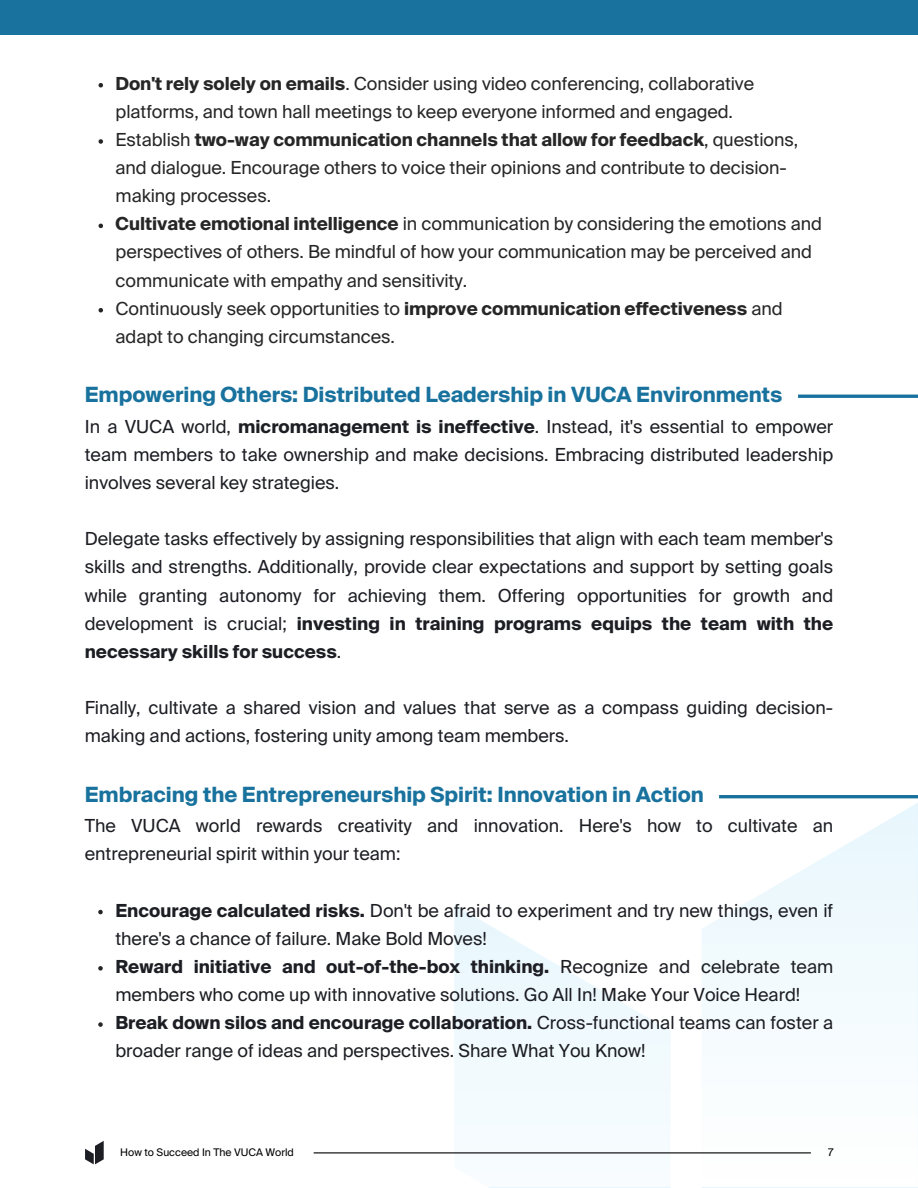
<style>
.page{position:relative;width:918px;height:1188px;background:#fff}
.page>*{position:absolute;margin:0;border:0;box-sizing:border-box;transform-origin:0 0}
.t1{font:700 21px "Suisse Intl";color:#18729d}
.t2{font:18px/28.2px "Suisse Intl";color:#1d1e24}
.t3{font:18px/28.2px "Suisse Intl";letter-spacing:-.005em;color:#262627}
.t4{font:10.5px "Suisse Intl";color:#000}
.s1{font-weight:700}
</style>
<div class="page">
<svg style="left:454px;top:905px;width:217px;height:283px;fill:#f3fbfe"></svg>
<svg style="left:702px;top:803px;width:216px;height:385px"></svg>
<div style="left:0;top:0;width:918px;height:35px;background:#18729d"></div>
<svg style="left:98px;top:910px;width:5px;height:4px"></svg>
<svg style="left:98px;top:966px;width:5px;height:5px"></svg>
<svg style="left:98px;top:1022px;width:5px;height:5px"></svg>
<hr style="left:798px;top:395px;width:120px;height:3px;background:#18729d">
<hr style="left:719px;top:795px;width:199px;height:3px;background:#18729d">
<svg style="left:99px;top:83px;width:4px;height:4px"></svg>
<svg style="left:99px;top:139px;width:4px;height:5px"></svg>
<svg style="left:99px;top:224px;width:4px;height:4px"></svg>
<svg style="left:99px;top:308px;width:4px;height:4px"></svg>
<svg style="left:85px;top:1141px;width:19px;height:23px"></svg>
<hr style="left:314px;top:1152px;width:497px;height:1px;background:#000">
<h1 class="t3" style="left:116px;top:71px;width:640px"><span class="s1">Don't rely solely on emails</span>. Consider using video conferencing, collaborative platforms, and town hall meetings to keep everyone informed and engaged.</h1>
<p class="t3" style="left:116px;top:127px;width:684px">Establish <span class="s1">two-way communication channels that allow for feedback</span>, questions, and dialogue. Encourage others to voice their opinions and contribute to decision&shy;making processes.</p>
<p class="t3" style="left:116px;top:211px;width:708px"><span class="s1">Cultivate emotional intelligence</span> in communication by considering the emotions and perspectives of others. Be mindful of how your communication may be perceived and communicate with empathy and sensitivity.</p>
<p class="t3" style="left:116px;top:296px;width:668px">Continuously seek opportunities to <span class="s1">improve communication effectiveness</span> and adapt to changing circumstances.</p>
<p class="t1" style="left:85px;top:386px;width:699px">Empowering Others: Distributed Leadership in VUCA Environments</p>
<p class="t2" style="left:85px;top:414px;width:750px;text-align:justify">In a VUCA world, <span class="s1">micromanagement is ineffective</span>. Instead, it's essential to empower team members to take ownership and make decisions. Embracing distributed leadership involves several key strategies.</p>
<p class="t2" style="left:85px;top:526px;width:750px;text-align:justify">Delegate tasks effectively by assigning responsibilities that align with each team member's skills and strengths. Additionally, provide clear expectations and support by setting goals while granting autonomy for achieving them. Offering opportunities for growth and development is crucial; <span class="s1">investing in training programs equips the team with the necessary skills for success</span>.</p>
<p class="t2" style="left:85px;top:695px;width:750px">Finally, cultivate a shared vision and values that serve as a compass guiding decision&shy;making and actions, fostering unity among team members.</p>
<p class="t1" style="left:85px;top:786px;width:621px">Embracing the Entrepreneurship Spirit: Innovation in Action</p>
<p class="t2" style="left:85px;top:813px;width:750px">The VUCA world rewards creativity and innovation. Here's how to cultivate an entrepreneurial spirit within your team:</p>
<h1 class="t2" style="left:115px;top:898px;width:719px"><span class="s1">Encourage calculated risks.</span> Don't be afraid to experiment and try new things, even if there's a chance of failure. Make Bold Moves!</h1>
<h1 class="t2" style="left:115px;top:954px;width:719px"><span class="s1">Reward initiative and out-of-the-box thinking.</span> Recognize and celebrate team members who come up with innovative solutions. Go All In! Make Your Voice Heard!</h1>
<h1 class="t2" style="left:115px;top:1010px;width:719px"><span class="s1">Break down silos and encourage collaboration.</span> Cross-functional teams can foster a broader range of ideas and perspectives. Share What You Know!</h1>
<p class="t4" style="left:120px;top:1148px;width:175px">How to Succeed In The VUCA World</p>
<p class="t4" style="left:828px;top:1148px;width:7px">7</p>
</div>
